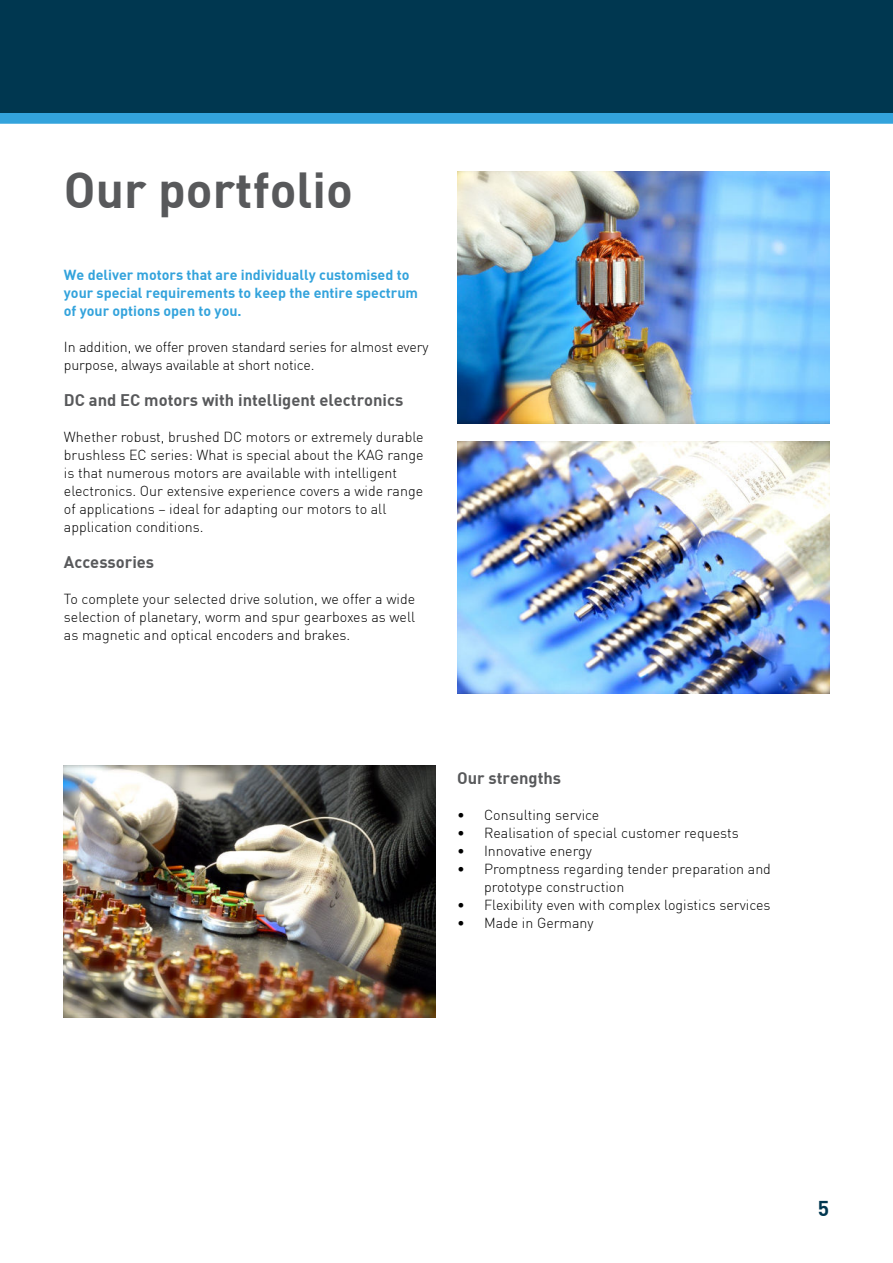
<style>
.page{position:relative;width:893px;height:1263px;background:#fff}
.page>*{position:absolute;margin:0;border:0;box-sizing:border-box;transform-origin:0 0}
.t1{font:49.5px "DIN Bold";color:#58595b}
.t2{font:21px "DIN Bold";color:#003750}
.t3{font:16.5px "DIN Bold";color:#58595b}
.t4{font:300 14.25px/18px "DIN";color:#000}
.t5{font:14.25px/18px "DIN Bold";color:#33a3dc}
</style>
<div class="page">
<div style="left:0;top:0;width:893px;height:115px;background:#003750"></div>
<div style="left:0;top:113px;width:893px;height:11px;background:#33a3dc"></div>
<img style="left:457px;top:172px;width:372px;height:252px">
<img style="left:457px;top:442px;width:372px;height:252px">
<img style="left:64px;top:766px;width:372px;height:252px">
<h1 class="t1" style="left:64px;top:167px;width:291px">Our portfolio</h1>
<p class="t5" style="left:64px;top:266px;width:356px">We deliver motors that are individually customised to your special requirements to keep the entire spectrum of your options open to you.</p>
<p class="t4" style="left:64px;top:337px;width:366px">In addition, we offer proven standard series for almost every purpose, always available at short notice.</p>
<p class="t3" style="left:64px;top:392px;width:341px">DC and EC motors with intelligent electronics</p>
<p class="t4" style="left:64px;top:427px;width:361px">Whether robust, brushed DC motors or extremely durable brushless EC series: What is special about the KAG range is that numerous motors are available with intelligent electronics. Our extensive experience covers a wide range of applications – ideal for adapting our motors to all application conditions.</p>
<p class="t3" style="left:64px;top:554px;width:92px">Accessories</p>
<p class="t4" style="left:64px;top:589px;width:353px;text-align:justify">To complete your selected drive solution, we offer a wide selection of planetary, worm and spur gearboxes as well as magnetic and optical encoders and brakes.</p>
<p class="t3" style="left:457px;top:770px;width:106px">Our strengths</p>
<p class="t4" style="left:457px;top:805px;width:144px">• Consulting service</p>
<p class="t4" style="left:457px;top:823px;width:283px">• Realisation of special customer requests</p>
<p class="t4" style="left:457px;top:841px;width:136px">• Innovative energy</p>
<p class="t4" style="left:484px;top:859px;width:288px;text-indent:-27px">• Promptness regarding tender preparation and prototype construction</p>
<p class="t4" style="left:457px;top:895px;width:315px">• Flexibility even with complex logistics services</p>
<p class="t4" style="left:457px;top:913px;width:138px">• Made in Germany</p>
<h2 class="t2" style="left:818px;top:1198px;width:13px">5</h2>
</div>
